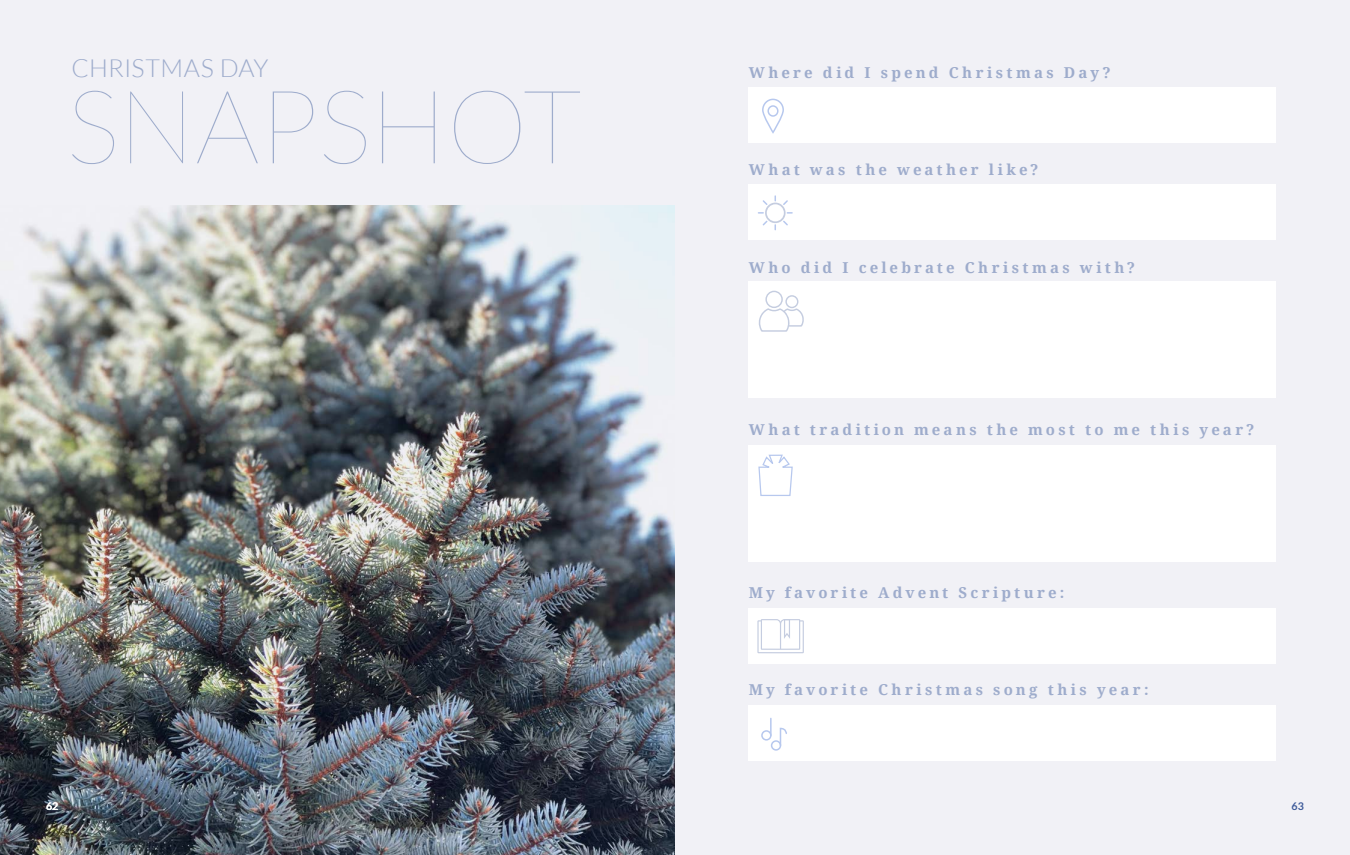
<style>
.page{position:relative;width:1350px;height:855px;background:#fff}
.page>*{position:absolute;margin:0;border:0;box-sizing:border-box;transform-origin:0 0}
.H1-color{font:100 102.5px "Lato";letter-spacing:-.005em;color:#9eaccc}
.H1-color-2{font:300 25px "Lato";letter-spacing:.005em;color:#9eaccc}
.date{font:700 15px "Droid Serif";letter-spacing:.215em;color:#9eaccc}
.t1{font:700 10.62px "Lato";color:#fff}
.t2{font:700 10.62px "Lato";color:#3c5999}
</style>
<div class="page">
<img style="left:0;top:0;width:1350px;height:855px">
<div style="left:749px;top:87px;width:527px;height:56px;background:#fff"></div>
<div style="left:749px;top:608px;width:527px;height:56px;background:#fff"></div>
<div style="left:749px;top:184px;width:527px;height:56px;background:#fff"></div>
<div style="left:749px;top:705px;width:527px;height:56px;background:#fff"></div>
<div style="left:749px;top:282px;width:527px;height:116px;background:#fff"></div>
<div style="left:749px;top:445px;width:527px;height:116px;background:#fff"></div>
<svg style="left:762px;top:98px;width:22px;height:36px"></svg>
<svg style="left:758px;top:291px;width:46px;height:41px"></svg>
<svg style="left:758px;top:196px;width:34px;height:34px"></svg>
<svg style="left:758px;top:430px;width:35px;height:66px"></svg>
<svg style="left:757px;top:619px;width:47px;height:34px"></svg>
<div style="left:771px;top:740px;width:10px;height:11px;border:2px solid #b7c8ee;border-radius:50%"></div>
<svg style="left:779px;top:727px;width:8px;height:20px"></svg>
<div style="left:761px;top:730px;width:11px;height:11px;border:2px solid #b7c8ee;border-radius:50%"></div>
<svg style="left:770px;top:718px;width:2px;height:17px"></svg>
<p class="H1-color-2" style="left:72px;top:55px;width:198px">CHRISTMAS DAY</p>
<p class="H1-color" style="left:66px;top:73px;width:517px">SNAPSHOT</p>
<p class="date" style="left:749px;top:62px;width:363px">Where did I spend Christmas Day?</p>
<p class="date" style="left:749px;top:159px;width:291px">What was the weather like?</p>
<p class="date" style="left:749px;top:257px;width:388px">Who did I celebrate Christmas with?</p>
<p class="date" style="left:749px;top:419px;width:507px">What tradition means the most to me this year?</p>
<p class="date" style="left:749px;top:582px;width:317px">My favorite Advent Scripture:</p>
<p class="date" style="left:749px;top:679px;width:401px">My favorite Christmas song this year:</p>
<p class="t1" style="left:46px;top:800px;width:14px">62</p>
<p class="t2" style="left:1292px;top:800px;width:14px">63</p>
</div>
